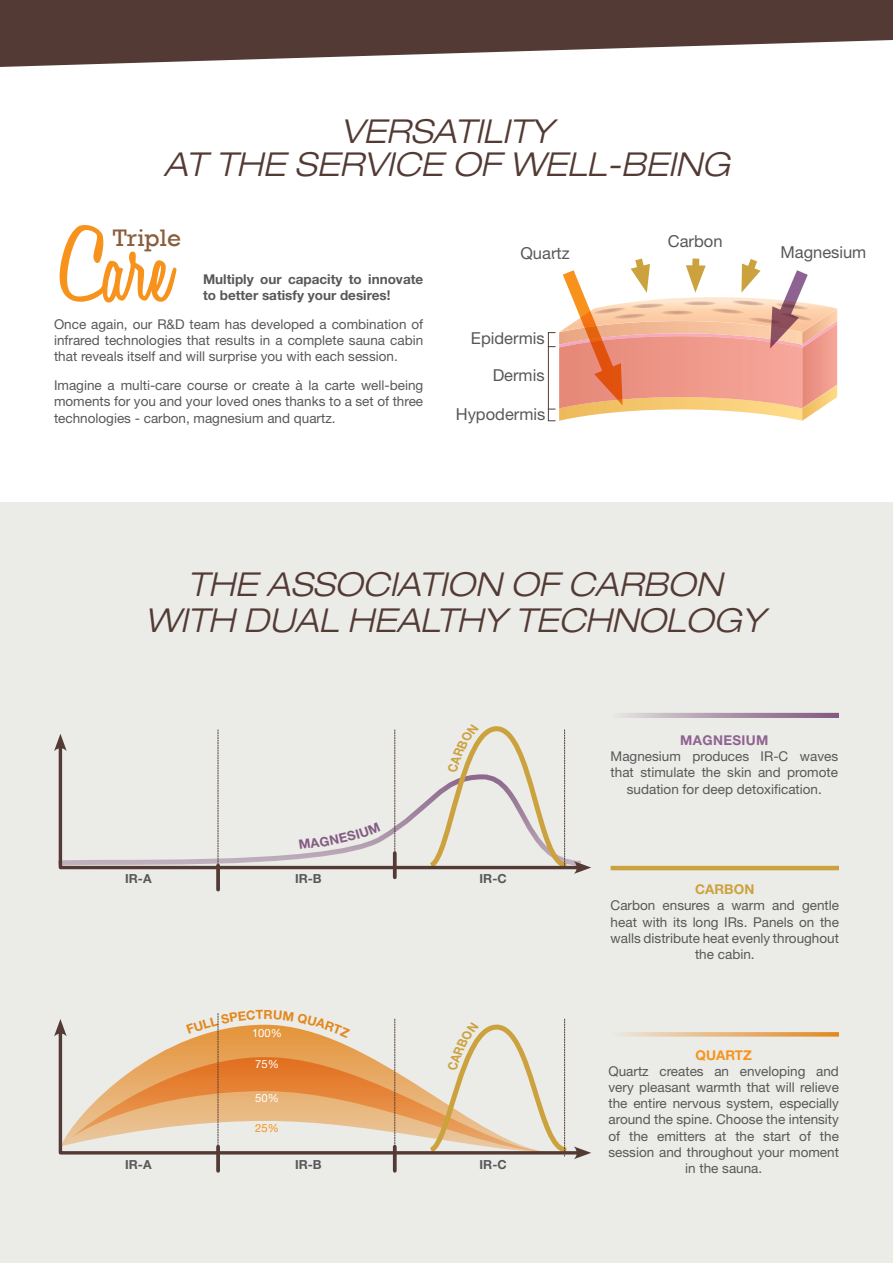
<style>
.page{position:relative;width:893px;height:1263px;background:#fff}
.page>*{position:absolute;margin:0;border:0;box-sizing:border-box;transform-origin:0 0}
.t1{font:600 110.25px "Honey Script";color:#f7931d}
.t2{font:italic 300 expanded 33px/33px "Helvetica Neue";color:#533a34;text-align:center}
.t3{font:24.45px "Rockwell";color:#8a5d3b}
.t4{font:16.5px "Helvetica Neue";color:#57585a}
.t5{font:13.5px/16.2px "Helvetica Neue";color:#57585a;text-align:center}
.t6{font:700 13.5px/16.2px "Helvetica Neue";color:#57585a}
.t7{font:700 13.5px "Helvetica Neue";letter-spacing:.025em;color:#8f6391}
.t8{font:700 13.5px "Helvetica Neue";color:#f7931d}
.t9{font:700 13.5px "Helvetica Neue";color:#cca23f}
.t10{font:700 12.45px "Helvetica Neue";color:#57585a}
.t11{font:11.25px "Helvetica Neue";color:#fff}
.t12{font:11.25px "Helvetica Neue";color:#f7931d}
</style>
<div class="page">
<div style="left:0;top:502px;width:893px;height:761px;background:#ebebe7"></div>
<svg style="left:548px;top:258px;width:289px;height:163px"></svg>
<svg style="left:58px;top:1026px;width:367px;height:130px"></svg>
<svg style="left:54px;top:1019px;width:13px;height:17px"></svg>
<svg style="left:216px;top:1151px;width:4px;height:20px"></svg>
<svg style="left:393px;top:1147px;width:4px;height:24px"></svg>
<svg style="left:395px;top:1019px;width:1px;height:137px"></svg>
<svg style="left:58px;top:741px;width:367px;height:130px"></svg>
<svg style="left:54px;top:734px;width:13px;height:17px"></svg>
<svg style="left:216px;top:865px;width:4px;height:25px"></svg>
<svg style="left:218px;top:730px;width:1px;height:149px"></svg>
<svg style="left:393px;top:853px;width:4px;height:24px"></svg>
<svg style="left:395px;top:730px;width:1px;height:137px"></svg>
<hr style="left:611px;top:866px;width:228px;height:4px;background:#cca23f">
<svg style="left:622px;top:713px;width:217px;height:5px"></svg>
<svg style="left:621px;top:1032px;width:218px;height:4px"></svg>
<svg style="left:0;top:0;width:893px;height:67px;fill:#533a34"></svg>
<svg style="left:425px;top:1019px;width:166px;height:140px"></svg>
<svg style="left:186px;top:1013px;width:164px;height:138px"></svg>
<svg style="left:299px;top:822px;width:81px;height:27px"></svg>
<svg style="left:425px;top:726px;width:166px;height:148px"></svg>
<h2 class="t2" style="left:164px;top:114px;width:567px">VERSATILITY<br>AT THE SERVICE OF WELL-BEING</h2>
<h1 class="t1" style="left:60px;top:199px;width:113px">Care</h1>
<h3 class="t3" style="left:113px;top:223px;width:70px">Triple</h3>
<p class="t6" style="left:203px;top:270px;width:222px">Multiply our capacity to innovate to better satisfy your desires!</p>
<p class="t5" style="left:54px;top:316px;width:371px;text-align:justify">Once again, our R&amp;D team has developed a combination of infrared technologies that results in a complete sauna cabin that reveals itself and will surprise you with each session.</p>
<p class="t5" style="left:54px;top:377px;width:371px;text-align:justify">Imagine a multi-care course or create à la carte well-being moments for you and your loved ones thanks to a set of three technologies - carbon, magnesium and quartz.</p>
<p class="t4" style="left:668px;top:231px;width:56px">Carbon</p>
<p class="t4" style="left:520px;top:243px;width:51px">Quartz</p>
<p class="t4" style="left:780px;top:242px;width:87px">Magnesium</p>
<p class="t4" style="left:471px;top:329px;width:75px">Epidermis</p>
<p class="t4" style="left:493px;top:365px;width:53px">Dermis</p>
<p class="t4" style="left:456px;top:404px;width:91px">Hypodermis</p>
<h2 class="t2" style="left:145px;top:565px;width:621px;line-height:36px">THE ASSOCIATION OF CARBON<br>WITH DUAL HEALTHY TECHNOLOGY</h2>
<p class="t10" style="left:125px;top:871px;width:28px">IR-A</p>
<p class="t10" style="left:295px;top:871px;width:28px">IR-B</p>
<p class="t10" style="left:480px;top:871px;width:29px">IR-C</p>
<p class="t11" style="left:252px;top:1026px;width:32px">100%</p>
<p class="t11" style="left:255px;top:1057px;width:25px">75%</p>
<p class="t11" style="left:255px;top:1091px;width:25px">50%</p>
<p class="t12" style="left:255px;top:1122px;width:25px">25%</p>
<p class="t10" style="left:125px;top:1156px;width:28px">IR-A</p>
<p class="t10" style="left:295px;top:1156px;width:28px">IR-B</p>
<p class="t10" style="left:480px;top:1156px;width:29px">IR-C</p>
<p class="t7" style="left:680px;top:732px;width:90px">MAGNESIUM</p>
<p class="t5" style="left:611px;top:748px;width:229px">Magnesium produces IR-C waves that stimulate the skin and promote sudation for deep detoxification.</p>
<p class="t9" style="left:695px;top:881px;width:61px">CARBON</p>
<p class="t5" style="left:611px;top:897px;width:230px">Carbon ensures a warm and gentle heat with its long IRs. Panels on the walls distribute heat evenly throughout the cabin.</p>
<p class="t8" style="left:696px;top:1046px;width:58px">QUARTZ</p>
<p class="t5" style="left:608px;top:1063px;width:232px">Quartz creates an enveloping and very pleasant warmth that will relieve the entire nervous system, especially around the spine. Choose the intensity of the emitters at the start of the session and throughout your moment in the sauna.</p>
</div>
